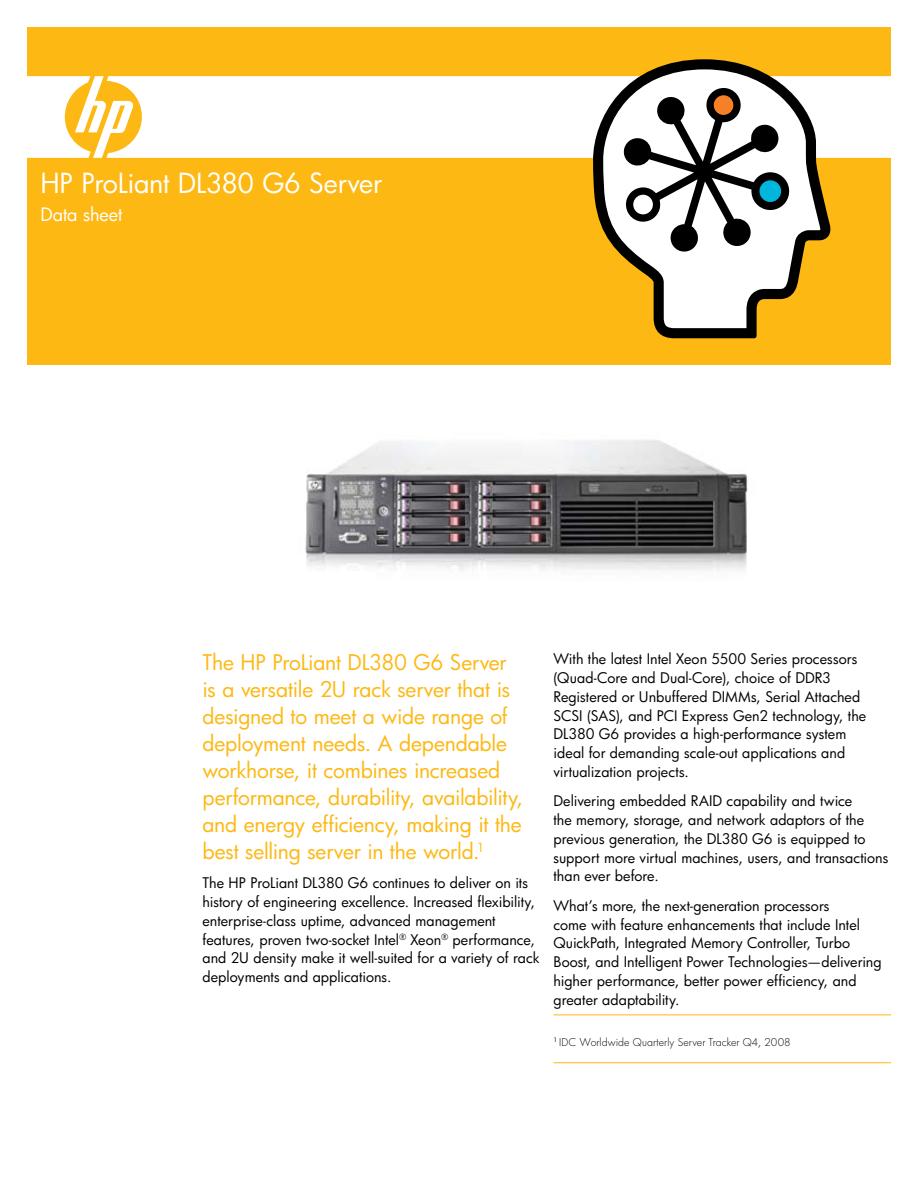
<style>
.page{position:relative;width:918px;height:1188px;background:#fff}
.page>*{position:absolute;margin:0;border:0;box-sizing:border-box;transform-origin:0 0}
.t1{font:27px "HP Futura";letter-spacing:-.015em;color:#fff}
.t2{font:21px/27px "HP Futura";letter-spacing:-.01em;color:#fdb813}
.t3{font:18px "HP Futura";letter-spacing:-.005em;color:#fff}
.t4{font:14.25px/18.8px "HP Futura";color:#000}
.t5{font:300 10.5px "HP Futura";letter-spacing:.01em;color:#000}
</style>
<div class="page">
<div style="left:27px;top:27px;width:864px;height:337px;background:#fdb813"></div>
<svg style="left:27px;top:76px;width:864px;height:81px;background:#fefaf0"></svg>
<img style="left:305px;top:440px;width:443px;height:131px">
<svg style="left:593px;top:59px;width:239px;height:279px"></svg>
<svg style="left:622px;top:88px;width:169px;height:165px;background:#aeb0af"></svg>
<hr style="left:554px;top:1015px;width:337px;height:1px;background:#fdb813">
<hr style="left:554px;top:1062px;width:337px;height:1px;background:#fdb813">
<h1 class="t1" style="left:40px;top:165px;width:343px">HP ProLiant DL380 G6 Server</h1>
<p class="t3" style="left:40px;top:202px;width:83px">Data sheet</p>
<p class="t2" style="left:202px;top:648px;width:322px">The HP ProLiant DL380 G6 Server is a versatile 2U rack server that is designed to meet a wide range of deployment needs. A dependable workhorse, it combines increased performance, durability, availability, and energy efficiency, making it the best selling server in the world.<sup>1</sup></p>
<p class="t4" style="left:202px;top:873px;width:339px">The HP ProLiant DL380 G6 continues to deliver on its history of engineering excellence. Increased flexibility, enterprise-class uptime, advanced management features, proven two-socket Intel<sup>®</sup> Xeon<sup>®</sup> performance, and 2U density make it well-suited for a variety of rack deployments and applications.</p>
<p class="t4" style="left:554px;top:649px;width:314px">With the latest Intel Xeon 5500 Series processors (Quad-Core and Dual-Core), choice of DDR3<br>Registered or Unbuffered DIMMs, Serial Attached SCSI (SAS), and PCI Express Gen2 technology, the DL380 G6 provides a high-performance system ideal for demanding scale-out applications and virtualization projects.</p>
<p class="t4" style="left:554px;top:791px;width:337px">Delivering embedded RAID capability and twice<br>the memory, storage, and network adaptors of the previous generation, the DL380 G6 is equipped to support more virtual machines, users, and transactions than ever before.</p>
<p class="t4" style="left:554px;top:896px;width:330px">What’s more, the next-generation processors<br>come with feature enhancements that include Intel QuickPath, Integrated Memory Controller, Turbo Boost, and Intelligent Power Technologies—delivering higher performance, better power efficiency, and greater adaptability.</p>
<p class="t5" style="left:554px;top:1035px;width:239px"><sup>1</sup> IDC Worldwide Quarterly Server Tracker Q4, 2008</p>
</div>
